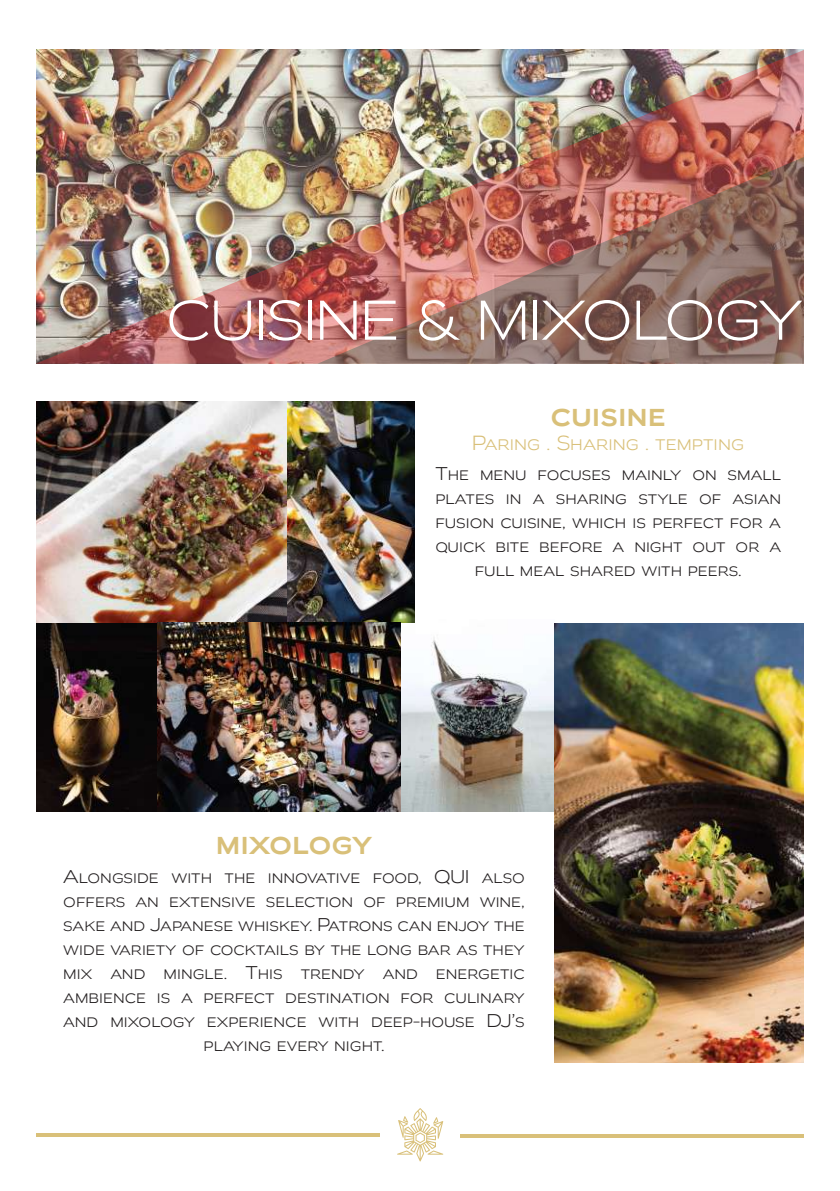
<style>
.page{position:relative;width:840px;height:1191px;background:#fff}
.page>*{position:absolute;margin:0;border:0;box-sizing:border-box;transform-origin:0 0}
.t1{font:54.4px "Biondi Sans Lt";letter-spacing:-.005em;color:#fff}
.t2{font:32px "Biondi Sans Rg";color:#d9c079}
.t3{font:20px "Biondi Sans Lt";color:#d9c079}
.t4{font:18px/24px "Biondi Sans Lt";color:#231f20;text-align:center}
</style>
<div class="page">
<img style="left:37px;top:50px;width:766px;height:314px">
<img style="left:317px;top:157px;width:486px;height:207px">
<img style="left:400px;top:619px;width:154px;height:192px">
<img style="left:37px;top:622px;width:363px;height:189px">
<img style="left:286px;top:401px;width:128px;height:221px">
<img style="left:37px;top:401px;width:249px;height:221px">
<img style="left:554px;top:624px;width:249px;height:438px">
<svg style="left:397px;top:1108px;width:46px;height:53px"></svg>
<hr style="left:37px;top:1133px;width:342px;height:3px;background:#d9c079">
<hr style="left:460px;top:1134px;width:342px;height:3px;background:#d9c079">
<h1 class="t1" style="left:166px;top:287px;width:637px">CUISINE &amp; MIXOLOGY</h1>
<h2 class="t2" style="left:550px;top:395px;width:117px">cuisine</h2>
<p class="t3" style="left:472px;top:430px;width:273px">Paring . Sharing . tempting</p>
<p class="t4" style="left:435px;top:461px;width:347px">The menu focuses mainly on small plates in a sharing style of asian fusion cuisine, which is perfect for a quick bite before a night out or a full meal shared with peers.</p>
<h2 class="t2" style="left:216px;top:823px;width:158px">mixology</h2>
<p class="t4" style="left:63px;top:864px;width:463px">Alongside with the innovative food, QUI also offers an extensive selection of premium wine, sake and Japanese whiskey. Patrons can enjoy the wide variety of cocktails by the long bar as they mix and mingle. This trendy and energetic ambience is a perfect destination for culinary and mixology experience with deep-house DJ’s playing every night.</p>
</div>
